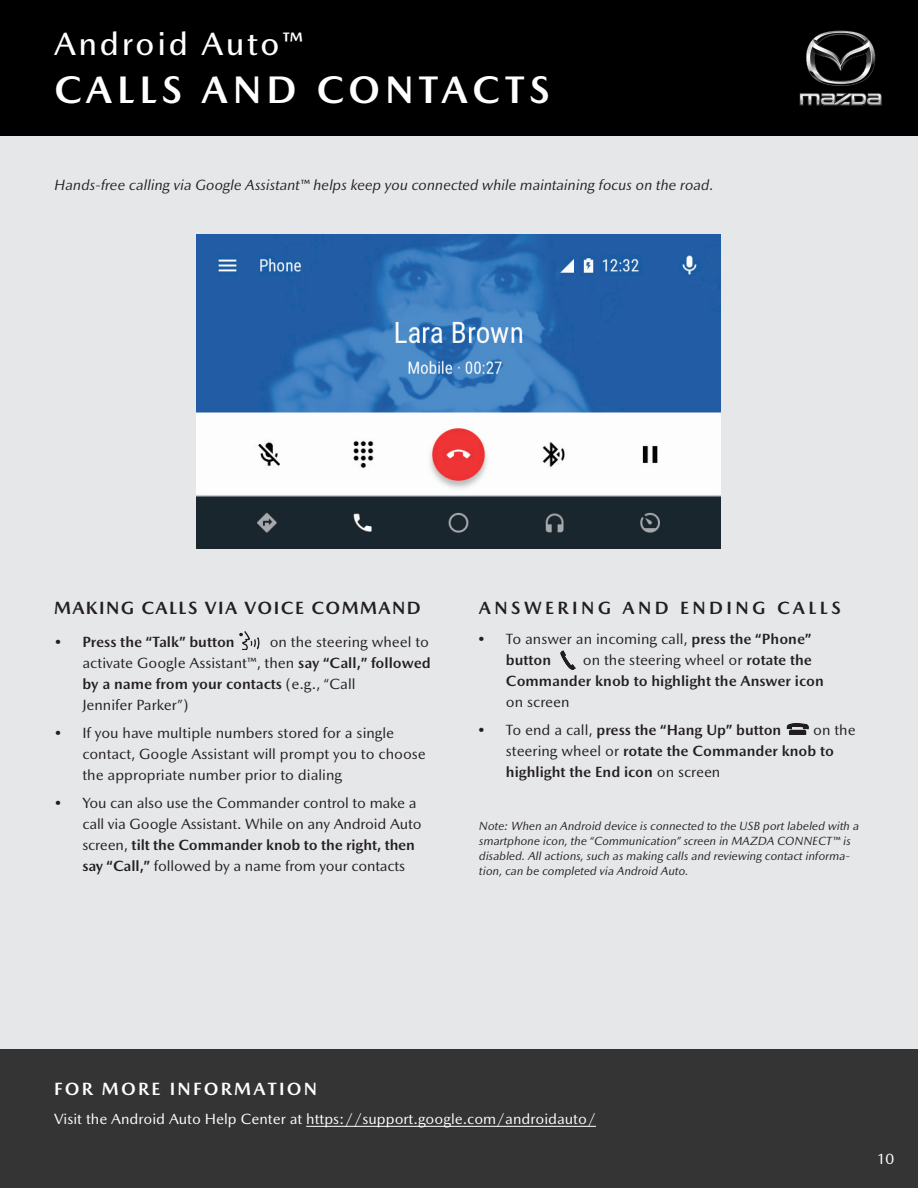
<style>
.page{position:relative;width:918px;height:1188px;background:#fff}
.page>*{position:absolute;margin:0;border:0;box-sizing:border-box;transform-origin:0 0}
.t1{font:700 39px "Mazda Type";letter-spacing:.125em;color:#fff}
.t2{font:500 33px "Mazda Type";letter-spacing:.075em;color:#fff}
.t3{font:700 18px "Mazda Type";letter-spacing:.08em;color:#231f20}
.t4{font:700 18px "Mazda Type";letter-spacing:.19em;color:#231f20}
.t5{font:700 18px "Mazda Type";letter-spacing:.125em;color:#fff}
.t6{font:15px/21px "Mazda Type";color:#231f20}
.t7{font:700 15px/21px "Mazda Type";color:#231f20}
.t8{font:italic 15px "Mazda Type";color:#231f20}
.t9{font:15px "Mazda Type";color:#fff}
.t10{font:italic 12px/15px "Mazda Type";color:#231f20}
.s1{font-family:"Arial"}
.s2{font-weight:700}
.s3{font-family:"Arial";font-weight:700}
.s4{font-weight:400}
</style>
<div class="page">
<div style="left:0;top:1048px;width:918px;height:140px;background:#333433"></div>
<div style="left:0;top:0;width:918px;height:136px;background:#000"></div>
<img style="left:799px;top:30px;width:83px;height:76px">
<div style="left:0;top:136px;width:918px;height:912px;background:#e6e7e9"></div>
<img style="left:560px;top:650px;width:16px;height:20px">
<img style="left:786px;top:723px;width:23px;height:12px">
<img style="left:197px;top:235px;width:523px;height:314px">
<hr style="left:306px;top:1126px;width:290px;height:1px;background:#fff">
<img style="left:239px;top:631px;width:21px;height:19px">
<h2 class="t2" style="left:54px;top:24px;width:251px">Android Auto™</h2>
<h1 class="t1" style="left:54px;top:66px;width:497px">CALLS AND CONTACTS</h1>
<p class="t8" style="left:54px;top:177px;width:661px">Hands-free calling via Google Assistant™ helps keep you connected while maintaining focus on the road.</p>
<p class="t3" style="left:54px;top:597px;width:368px">MAKING CALLS VIA VOICE COMMAND</p>
<p class="t7" style="left:55px;top:632px;width:181px"><span class="s1">•</span> Press the “Talk” button</p>
<p class="t6" style="left:82px;top:632px;width:350px;text-indent:187px">on the steering wheel to activate Google Assistant™, then <span class="s2">say “Call,” followed by a name from your contacts</span> (e.g., “Call<br>Jennifer Parker”)</p>
<p class="t6" style="left:82px;top:723px;width:345px;text-indent:-27px"><span class="s3">•</span> If you have multiple numbers stored for a single contact, Google Assistant will prompt you to choose the appropriate number prior to dialing</p>
<p class="t6" style="left:82px;top:792px;width:341px;text-indent:-27px"><span class="s3">•</span> You can also use the Commander control to make a call via Google Assistant. While on any Android Auto screen, <span class="s2">tilt the Commander knob to the right, then say “Call,”</span> followed by a name from your contacts</p>
<p class="t4" style="left:479px;top:597px;width:363px">ANSWERING AND ENDING CALLS</p>
<p class="t6" style="left:506px;top:628px;width:307px;text-indent:-27px"><span class="s3">•</span> To answer an incoming call, <span class="s2">press the “Phone” button</span></p>
<p class="t7" style="left:506px;top:649px;width:319px;text-indent:77px"><span class="s4">on the steering wheel or</span> rotate the<br>Commander knob to highlight the Answer icon</p>
<p class="t6" style="left:506px;top:691px;width:65px">on screen</p>
<p class="t7" style="left:479px;top:719px;width:304px"><span class="s1">•</span> <span class="s4">To end a call,</span> press the “Hang Up” button</p>
<p class="t7" style="left:506px;top:719px;width:351px;text-indent:307px"><span class="s4">on the steering wheel or</span> rotate the Commander knob to highlight the End icon <span class="s4">on screen</span></p>
<p class="t10" style="left:479px;top:818px;width:381px">Note: When an Android device is connected to the USB port labeled with a smartphone icon, the “Communication” screen in MAZDA CONNECT™ is disabled. All actions, such as making calls and reviewing contact informa&shy;tion, can be completed via Android Auto.</p>
<p class="t5" style="left:54px;top:1078px;width:265px">FOR MORE INFORMATION</p>
<p class="t9" style="left:54px;top:1110px;width:544px">Visit the Android Auto Help Center at https://support.google.com/androidauto/</p>
<p class="t9" style="left:877px;top:1150px;width:19px">10</p>
</div>
